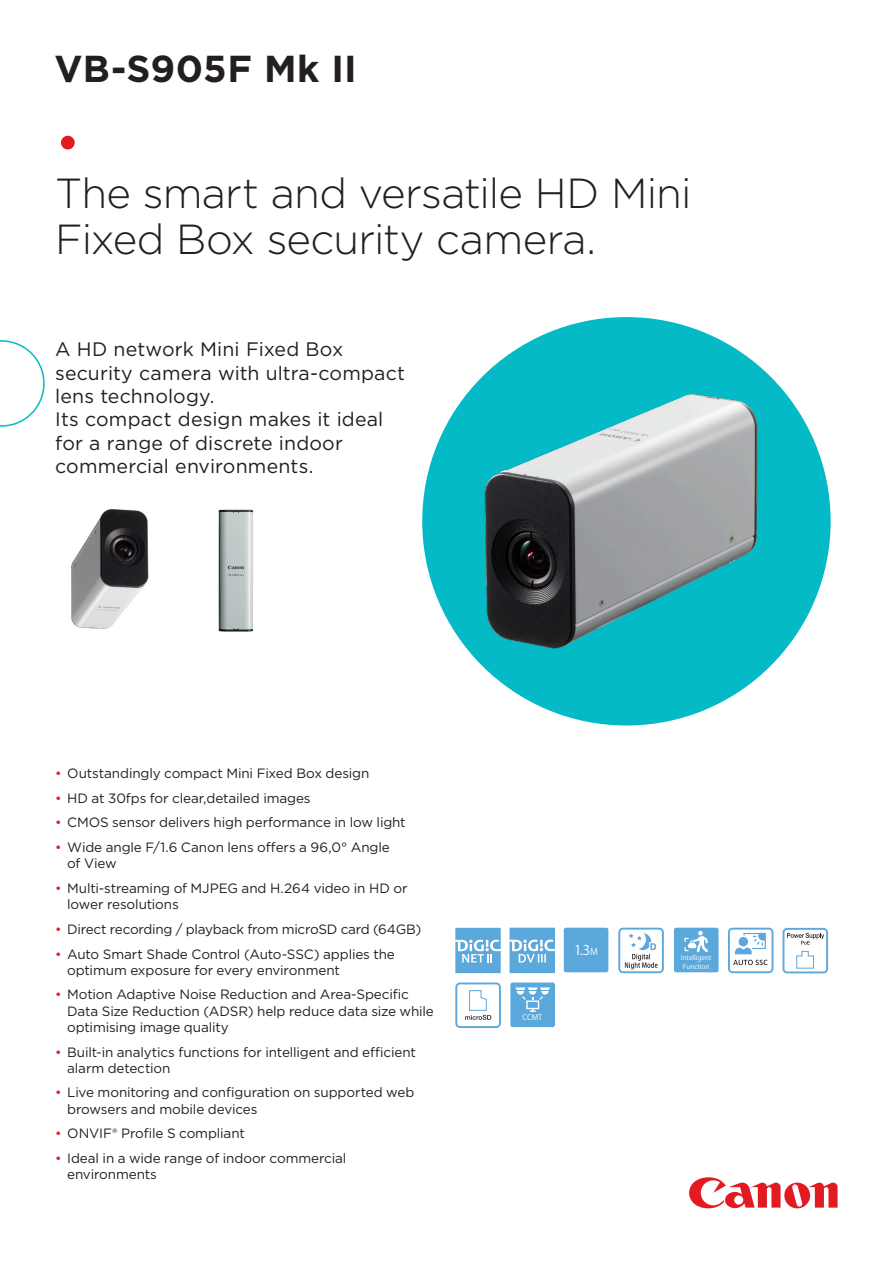
<style>
.page{position:relative;width:893px;height:1263px;background:#fff}
.page>*{position:absolute;margin:0;border:0;box-sizing:border-box;transform-origin:0 0}
.COVER_HEADER_LARGE{font:52.5px "Gotham";color:#e21a21}
.COVER_HEADER_LARGE-2{font:300 42px/46.5px "Gotham";letter-spacing:-.02em;color:#231f20}
.INTRO{font:700 37.5px "Gotham";letter-spacing:.005em;color:#231f20}
.INTRO-2{font:19.5px/23.4px "Gotham";letter-spacing:.005em;color:#231f20}
.t1{font:13.5px/16.2px "Gotham";letter-spacing:-.01em;color:#231f20}
.t2{font:13.35px "Axis Std Bold 90 msp RKSJ H";color:#fff}
.t3{font:7.5px "Axis Std Medium 90 msp RKSJ H";color:#fff}
.t4{font:6.75px/8.4px "Axis Std Medium 90 msp RKSJ H";color:#fff}
.s1{color:#e21a21}
.s2{font-family:"Axis Std Heavy 90 msp RKSJ H";font-size:8.85px}
</style>
<div class="page">
<div style="left:422px;top:317px;width:409px;height:408px;background:#03bac6;border-radius:50%"></div>
<svg style="left:0;top:340px;width:45px;height:87px"></svg>
<svg style="left:689px;top:1177px;width:148px;height:31px"></svg>
<img style="left:426px;top:376px;width:389px;height:292px">
<svg style="left:455px;top:928px;width:46px;height:45px"></svg>
<svg style="left:510px;top:928px;width:45px;height:45px"></svg>
<svg style="left:782px;top:928px;width:46px;height:45px"></svg>
<svg style="left:455px;top:982px;width:46px;height:46px"></svg>
<div style="left:564px;top:928px;width:44px;height:44px;background:#5ba8dc;border-radius:2px"></div>
<div style="left:674px;top:928px;width:45px;height:44px;background:#5ba8dc;border-radius:2px"></div>
<svg style="left:684px;top:931px;width:24px;height:21px"></svg>
<div style="left:510px;top:982px;width:45px;height:45px;background:#5ba8dc;border-radius:2px"></div>
<svg style="left:515px;top:987px;width:35px;height:25px"></svg>
<svg style="left:728px;top:928px;width:45px;height:45px"></svg>
<svg style="left:618px;top:928px;width:46px;height:45px"></svg>
<img style="left:71px;top:509px;width:78px;height:120px">
<img style="left:218px;top:509px;width:36px;height:123px">
<p class="INTRO" style="left:54px;top:43px;width:304px">VB-S905F Mk II</p>
<p class="COVER_HEADER_LARGE" style="left:55px;top:109px;width:27px">•</p>
<p class="COVER_HEADER_LARGE-2" style="left:55px;top:168px;width:638px">The smart and versatile HD Mini<br>Fixed Box security camera.</p>
<p class="INTRO-2" style="left:55px;top:337px;width:351px">A HD network Mini Fixed Box security camera with ultra-compact lens technology.<br>Its compact design makes it ideal for a range of discrete indoor</p>
<p class="INTRO-2" style="left:55px;top:454px;width:260px">commercial environments.</p>
<p class="t1" style="left:55px;top:765px;width:316px"><span class="s1">•</span> Outstandingly compact Mini Fixed Box design</p>
<p class="t1" style="left:55px;top:789px;width:257px"><span class="s1">•</span> HD at 30fps for clear,detailed images</p>
<p class="t1" style="left:55px;top:814px;width:352px"><span class="s1">•</span> CMOS sensor delivers high performance in low light</p>
<p class="t1" style="left:67px;top:839px;width:324px;text-indent:-12px"><span class="s1">•</span> Wide angle F/1.6 Canon lens offers a 96,0° Angle of View</p>
<p class="t1" style="left:67px;top:880px;width:342px;text-indent:-12px"><span class="s1">•</span> Multi-streaming of MJPEG and H.264 video in HD or lower resolutions</p>
<p class="t1" style="left:55px;top:921px;width:367px"><span class="s1">•</span> Direct recording / playback from microSD card (64GB)</p>
<p class="t1" style="left:67px;top:945px;width:329px;text-indent:-12px"><span class="s1">•</span> Auto Smart Shade Control (Auto-SSC) applies the optimum exposure for every environment</p>
<p class="t1" style="left:67px;top:986px;width:368px;text-indent:-12px"><span class="s1">•</span> Motion Adaptive Noise Reduction and Area-Specific<br>Data Size Reduction (ADSR) help reduce data size while optimising image quality</p>
<p class="t1" style="left:67px;top:1043px;width:350px;text-indent:-12px"><span class="s1">•</span> Built-in analytics functions for intelligent and efficient alarm detection</p>
<p class="t1" style="left:67px;top:1084px;width:349px;text-indent:-12px"><span class="s1">•</span> Live monitoring and configuration on supported web browsers and mobile devices</p>
<p class="t1" style="left:55px;top:1125px;width:191px"><span class="s1">•</span> ONVIF® Profile S compliant</p>
<p class="t1" style="left:67px;top:1150px;width:281px;text-indent:-12px"><span class="s1">•</span> Ideal in a wide range of indoor commercial environments</p>
<p class="t3" style="left:522px;top:1013px;width:21px">CCMT</p>
<p class="t2" style="left:574px;top:942px;width:25px">1.3<span class="s2">M</span></p>
<p class="t4" style="left:681px;top:954px;width:32px">Intelligent<br>Function</p>
</div>
